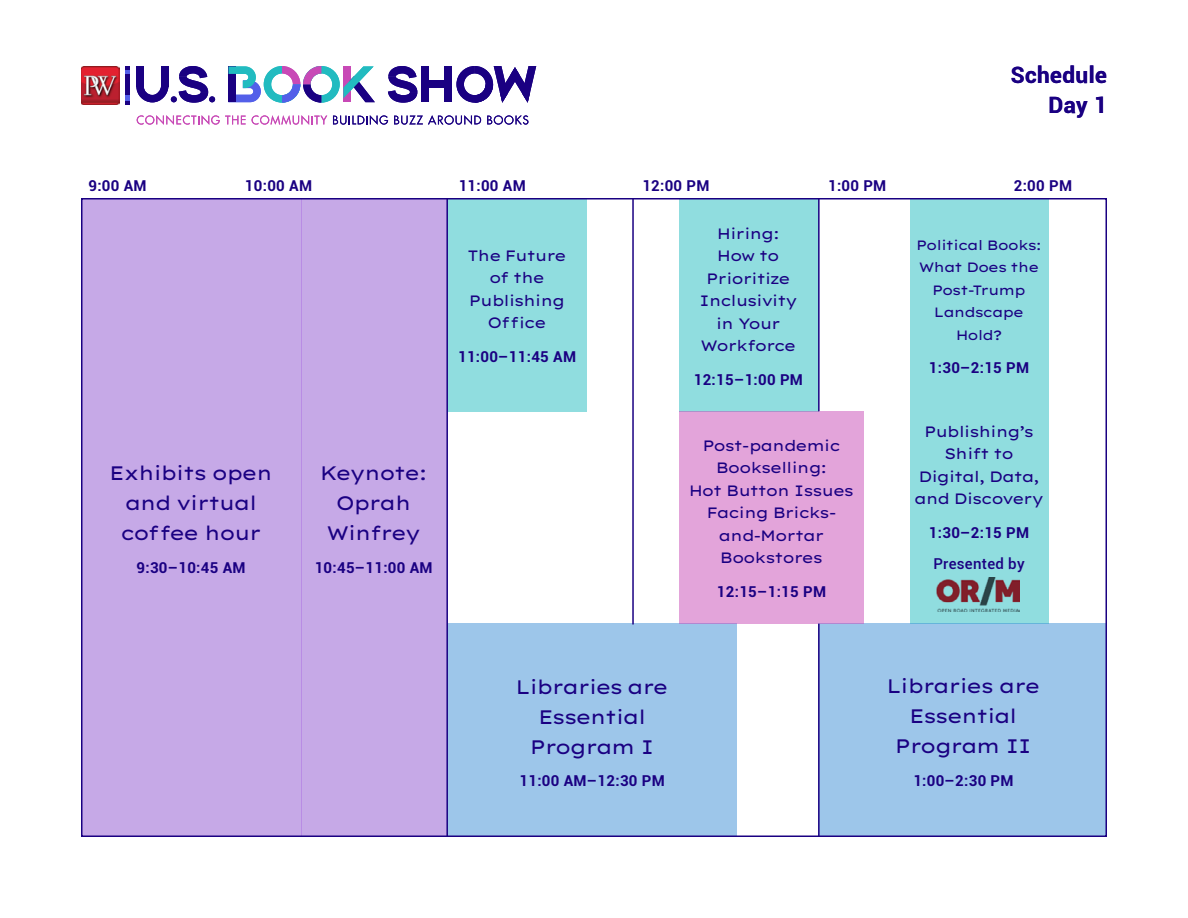
<style>
.page{position:relative;width:1188px;height:918px;background:#fff}
.page>*{position:absolute;margin:0;border:0;box-sizing:border-box;transform-origin:0 0}
.t1{font:700 22.5px/30px "Roboto";letter-spacing:.02em;color:#1a0082;text-align:right}
.t2{font:19.5px/30px "Lexend Mega";letter-spacing:-.08em;color:#1a0082;text-align:center}
.t3{font:15px/22.5px "Lexend Mega";letter-spacing:-.08em;color:#1a0082;text-align:center}
.t4{font:700 15px "Roboto";letter-spacing:.02em;color:#1a0082}
.t5{font:500 15px "Roboto";letter-spacing:.02em;color:#1a0082}
.t6{font:13.5px/22.5px "Lexend Mega";letter-spacing:-.08em;color:#1a0082;text-align:center}
</style>
<div class="page">
<img style="left:81px;top:66px;width:38px;height:39px">
<div style="left:81px;top:200px;width:220px;height:636px;background:#c6a9e7"></div>
<div style="left:301px;top:200px;width:145px;height:636px;background:#c6a9e7"></div>
<div style="left:447px;top:624px;width:290px;height:212px;background:#9dc6ea"></div>
<div style="left:447px;top:199px;width:140px;height:212px;background:#90dddf"></div>
<div style="left:679px;top:199px;width:140px;height:212px;background:#90dddf"></div>
<div style="left:910px;top:200px;width:138px;height:212px;background:#90dddf"></div>
<div style="left:910px;top:412px;width:138px;height:212px;background:#90dddf"></div>
<div style="left:818px;top:624px;width:289px;height:212px;background:#9dc6ea"></div>
<div style="left:679px;top:411px;width:185px;height:213px;background:#e3a4da"></div>
<hr style="left:632px;top:199px;width:2px;height:425px;background:#1a0082">
<hr style="left:818px;top:624px;width:2px;height:212px;background:#1a0082">
<hr style="left:446px;top:199px;width:2px;height:637px;background:#1a0082">
<hr style="left:818px;top:199px;width:2px;height:212px;background:#1a0082">
<svg style="left:228px;top:66px;width:147px;height:37px"></svg>
<div style="left:445px;top:66px;width:7px;height:36px;background:#1a0082"></div>
<div style="left:421px;top:81px;width:31px;height:7px;background:#1a0082"></div>
<div style="left:421px;top:66px;width:8px;height:36px;background:#1a0082"></div>
<svg style="left:456px;top:66px;width:80px;height:37px"></svg>
<svg style="left:388px;top:66px;width:29px;height:37px"></svg>
<svg style="left:136px;top:66px;width:79px;height:37px"></svg>
<svg style="left:137px;top:115px;width:109px;height:10px"></svg>
<svg style="left:252px;top:115px;width:75px;height:10px"></svg>
<svg style="left:333px;top:115px;width:55px;height:10px"></svg>
<svg style="left:394px;top:115px;width:87px;height:10px"></svg>
<svg style="left:487px;top:115px;width:41px;height:10px"></svg>
<hr style="left:126px;top:66px;width:4px;height:39px;background:#1a0082">
<svg style="left:126px;top:70px;width:4px;height:3px"></svg>
<svg style="left:126px;top:95px;width:4px;height:5px"></svg>
<img style="left:937px;top:578px;width:82px;height:34px">
<p class="t4" style="left:88px;top:175px;width:60px">9:00 AM</p>
<p class="t4" style="left:245px;top:175px;width:69px">10:00 AM</p>
<h2 class="t2" style="left:109px;top:456px;width:165px">Exhibits open and virtual coffee hour</h2>
<p class="t4" style="left:137px;top:557px;width:111px">9:30–10:45 AM</p>
<h2 class="t2" style="left:320px;top:456px;width:109px">Keynote:<br>Oprah<br>Winfrey</h2>
<p class="t4" style="left:315px;top:557px;width:119px">10:45–11:00 AM</p>
<h1 class="t1" style="left:1011px;top:59px;width:98px">Schedule<br>Day 1</h1>
<p class="t4" style="left:459px;top:175px;width:69px">11:00 AM</p>
<p class="t4" style="left:642px;top:175px;width:69px">12:00 PM</p>
<p class="t4" style="left:828px;top:175px;width:60px">1:00 PM</p>
<p class="t4" style="left:1014px;top:175px;width:60px">2:00 PM</p>
<p class="t3" style="left:468px;top:243px;width:101px">The Future of the<br>Publishing<br>Office</p>
<p class="t4" style="left:458px;top:346px;width:119px">11:00–11:45 AM</p>
<p class="t3" style="left:699px;top:221px;width:100px">Hiring:<br>How to<br>Prioritize<br>Inclusivity in Your<br>Workforce</p>
<p class="t4" style="left:694px;top:369px;width:111px">12:15–1:00 PM</p>
<p class="t3" style="left:689px;top:433px;width:167px">Post-pandemic<br>Bookselling:<br>Hot Button Issues<br>Facing Bricks&shy;and-Mortar<br>Bookstores</p>
<p class="t4" style="left:717px;top:581px;width:111px">12:15–1:15 PM</p>
<p class="t6" style="left:916px;top:232px;width:127px">Political Books:<br>What Does the<br>Post-Trump<br>Landscape<br>Hold?</p>
<p class="t4" style="left:929px;top:357px;width:102px">1:30–2:15 PM</p>
<p class="t3" style="left:914px;top:419px;width:131px">Publishing’s<br>Shift to<br>Digital, Data, and Discovery</p>
<p class="t4" style="left:929px;top:522px;width:102px">1:30–2:15 PM</p>
<p class="t5" style="left:933px;top:553px;width:93px">Presented by</p>
<h2 class="t2" style="left:886px;top:669px;width:156px">Libraries are<br>Essential<br>Program II</h2>
<h2 class="t2" style="left:516px;top:670px;width:155px">Libraries are<br>Essential<br>Program I</h2>
<p class="t4" style="left:520px;top:770px;width:147px">11:00 AM–12:30 PM</p>
<p class="t4" style="left:913px;top:770px;width:102px">1:00–2:30 PM</p>
</div>
